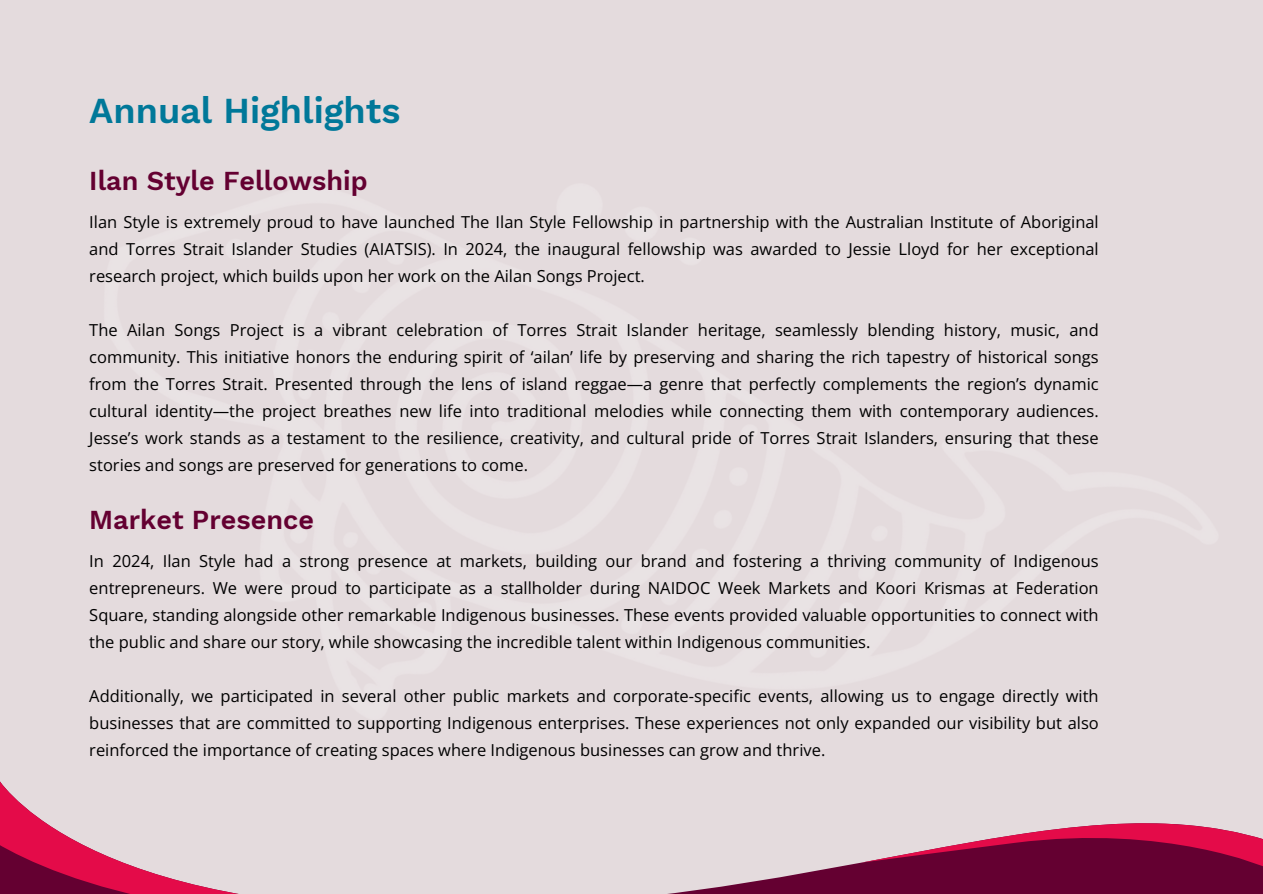
<style>
.page{position:relative;width:1263px;height:894px;background:#fff}
.page>*{position:absolute;margin:0;border:0;box-sizing:border-box;transform-origin:0 0}
.t1{font:600 36px "Work Sans";color:#007899}
.t2{font:600 27px "Work Sans";color:#640031}
.t3{font:16.5px/27px "Open Sans";color:#000;text-align:justify}
</style>
<div class="page">
<svg style="left:599px;top:776px;width:664px;height:117px;background:#c3a4b1"></svg>
<svg style="left:0;top:776px;width:599px;height:117px;background:#dfbec8"></svg>
<svg style="left:861px;top:804px;width:402px;height:63px;background:#bc708c"></svg>
<p class="t1" style="left:89px;top:89px;width:313px">Annual Highlights</p>
<p class="t2" style="left:89px;top:164px;width:280px">Ilan Style Fellowship</p>
<h1 class="t3" style="left:89px;top:208px;width:1011px">Ilan Style is extremely proud to have launched The Ilan Style Fellowship in partnership with the Australian Institute of Aboriginal and Torres Strait Islander Studies (AIATSIS). In 2024, the inaugural fellowship was awarded to Jessie Lloyd for her exceptional research project, which builds upon her work on the Ailan Songs Project.</h1>
<h2 class="t3" style="left:89px;top:316px;width:1011px">The Ailan Songs Project is a vibrant celebration of Torres Strait Islander heritage, seamlessly blending history, music, and community. This initiative honors the enduring spirit of ‘ailan’ life by preserving and sharing the rich tapestry of historical songs from the Torres Strait. Presented through the lens of island reggae—a genre that perfectly complements the region’s dynamic cultural identity—the project breathes new life into traditional melodies while connecting them with contemporary audiences.<br>Jesse’s work stands as a testament to the resilience, creativity, and cultural pride of Torres Strait Islanders, ensuring that these stories and songs are preserved for generations to come.</h2>
<p class="t2" style="left:89px;top:503px;width:226px">Market Presence</p>
<p class="t3" style="left:89px;top:546px;width:1011px">In 2024, Ilan Style had a strong presence at markets, building our brand and fostering a thriving community of Indigenous entrepreneurs. We were proud to participate as a stallholder during NAIDOC Week Markets and Koori Krismas at Federation Square, standing alongside other remarkable Indigenous businesses. These events provided valuable opportunities to connect with the public and share our story, while showcasing the incredible talent within Indigenous communities.</p>
<h2 class="t3" style="left:89px;top:681px;width:1011px">Additionally, we participated in several other public markets and corporate-specific events, allowing us to engage directly with businesses that are committed to supporting Indigenous enterprises. These experiences not only expanded our visibility but also reinforced the importance of creating spaces where Indigenous businesses can grow and thrive.</h2>
</div>
